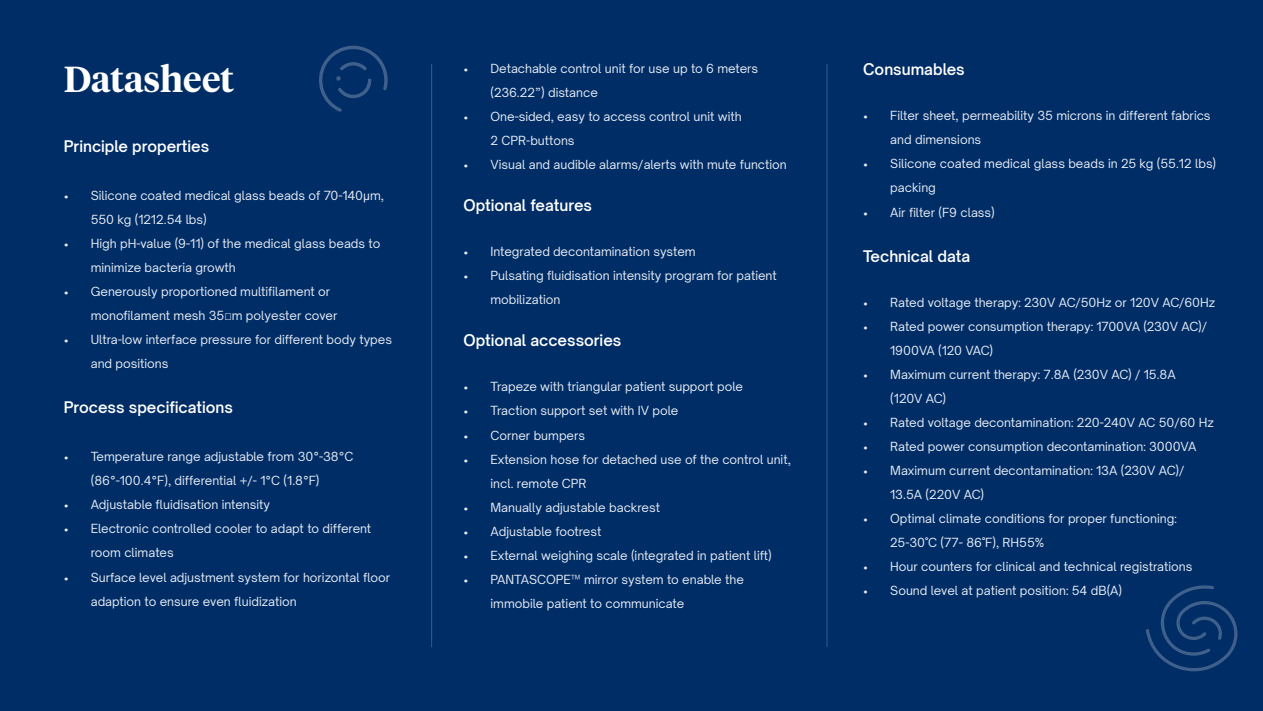
<style>
.page{position:relative;width:1263px;height:711px;background:#fff}
.page>*{position:absolute;margin:0;border:0;box-sizing:border-box;transform-origin:0 0}
.t1{font:600 36px "Tiempos Headline";color:#fff}
.kop{font:600 15px "Open Sauce One";color:#fff}
.t2{font:12px/24px "Open Sauce One";color:#e4eaf3}
.s1{font-family:"Arial"}
</style>
<div class="page">
<div style="left:0;top:0;width:1263px;height:710px;background:#002d66"></div>
<hr style="left:431px;top:64px;width:1px;height:582px;background:#e4eaf3">
<hr style="left:827px;top:64px;width:1px;height:582px;background:#e4eaf3">
<svg style="left:1146px;top:585px;width:91px;height:85px"></svg>
<svg style="left:319px;top:46px;width:69px;height:66px"></svg>
<p class="t1" style="left:64px;top:54px;width:172px">Datasheet</p>
<p class="kop" style="left:64px;top:136px;width:147px">Principle properties</p>
<p class="t2" style="left:91px;top:183px;width:295px;text-indent:-27px">• Silicone coated medical glass beads of 70-140<span class="s1">μ</span>m,<br>550 kg (1212.54 lbs)</p>
<p class="t2" style="left:91px;top:231px;width:291px;text-indent:-27px">• High pH-value (9-11) of the medical glass beads to minimize bacteria growth</p>
<p class="t2" style="left:91px;top:279px;width:248px;text-indent:-27px">• Generously proportioned multifilament or monofilament mesh 35μm polyester cover</p>
<p class="t2" style="left:91px;top:327px;width:303px;text-indent:-27px">• Ultra-low interface pressure for different body types and positions</p>
<p class="kop" style="left:64px;top:397px;width:171px">Process specifications</p>
<p class="t2" style="left:64px;top:444px;width:291px;text-align:center">• Temperature range adjustable from 30°-38°C (86°-100.4°F), differential +/- 1°C (1.8°F)</p>
<p class="t2" style="left:64px;top:492px;width:208px">• Adjustable fluidisation intensity</p>
<p class="t2" style="left:91px;top:516px;width:282px;text-indent:-27px">• Electronic controlled cooler to adapt to different room climates</p>
<p class="t2" style="left:91px;top:564px;width:301px;text-indent:-27px">• Surface level adjustment system for horizontal floor adaption to ensure even fluidization</p>
<p class="t2" style="left:490px;top:56px;width:269px;text-indent:-27px">• Detachable control unit for use up to 6 meters (236.22”) distance</p>
<p class="t2" style="left:490px;top:104px;width:253px;text-indent:-27px">• One-sided, easy to access control unit with<br>2 CPR-buttons</p>
<p class="t2" style="left:463px;top:152px;width:325px">• Visual and audible alarms/alerts with mute function</p>
<p class="kop" style="left:463px;top:196px;width:130px">Optional features</p>
<p class="t2" style="left:463px;top:239px;width:234px">• Integrated decontamination system</p>
<p class="t2" style="left:490px;top:263px;width:288px;text-indent:-27px">• Pulsating fluidisation intensity program for patient mobilization</p>
<p class="kop" style="left:463px;top:331px;width:159px">Optional accessories</p>
<p class="t2" style="left:463px;top:374px;width:281px">• Trapeze with triangular patient support pole</p>
<p class="t2" style="left:463px;top:398px;width:216px">• Traction support set with IV pole</p>
<p class="t2" style="left:463px;top:422px;width:123px">• Corner bumpers</p>
<p class="t2" style="left:490px;top:446px;width:302px;text-indent:-27px">• Extension hose for detached use of the control unit, incl. remote CPR</p>
<p class="t2" style="left:463px;top:494px;width:198px">• Manually adjustable backrest</p>
<p class="t2" style="left:463px;top:518px;width:139px">• Adjustable footrest</p>
<p class="t2" style="left:463px;top:542px;width:310px">• External weighing scale (integrated in patient lift)</p>
<p class="t2" style="left:490px;top:566px;width:255px;text-indent:-27px">• PANTASCOPE™ mirror system to enable the immobile patient to communicate</p>
<p class="kop" style="left:863px;top:60px;width:103px">Consumables</p>
<p class="t2" style="left:890px;top:103px;width:322px;text-indent:-27px">• Filter sheet, permeability 35 microns in different fabrics and dimensions</p>
<p class="t2" style="left:890px;top:151px;width:327px;text-indent:-27px">• Silicone coated medical glass beads in 25 kg (55.12 lbs) packing</p>
<p class="t2" style="left:863px;top:199px;width:133px">• Air filter (F9 class)</p>
<p class="kop" style="left:863px;top:246px;width:108px">Technical data</p>
<p class="t2" style="left:863px;top:289px;width:353px">• Rated voltage therapy: 230V AC/50Hz or 120V AC/60Hz</p>
<p class="t2" style="left:890px;top:313px;width:318px;text-indent:-27px">• Rated power consumption therapy: 1700VA (230V AC)/<br>1900VA (120 VAC)</p>
<p class="t2" style="left:890px;top:361px;width:287px;text-indent:-27px">• Maximum current therapy: 7.8A (230V AC) / 15.8A (120V AC)</p>
<p class="t2" style="left:863px;top:409px;width:352px">• Rated voltage decontamination: 220-240V AC 50/60 Hz</p>
<p class="t2" style="left:863px;top:433px;width:335px">• Rated power consumption decontamination: 3000VA</p>
<p class="t2" style="left:890px;top:457px;width:296px;text-indent:-27px">• Maximum current decontamination: 13A (230V AC)/<br>13.5A (220V AC)</p>
<p class="t2" style="left:890px;top:505px;width:288px;text-indent:-27px">• Optimal climate conditions for proper functioning:<br>25-30˚C (77- 86˚F), RH55%</p>
<p class="t2" style="left:863px;top:553px;width:331px">• Hour counters for clinical and technical registrations</p>
<p class="t2" style="left:863px;top:577px;width:260px">• Sound level at patient position: 54 dB(A)</p>
</div>
